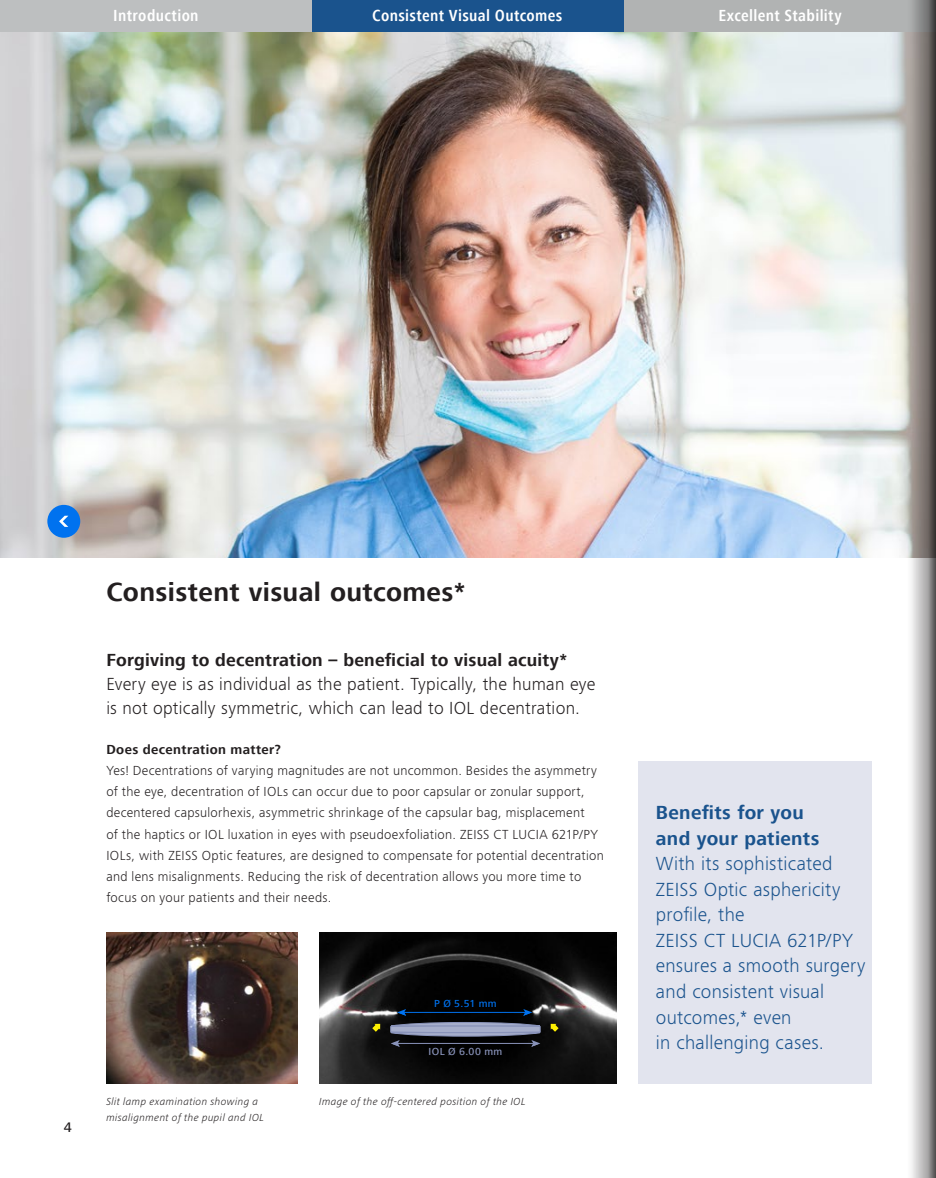
<style>
.page{position:relative;width:936px;height:1178px;background:#fff}
.page>*{position:absolute;margin:0;border:0;box-sizing:border-box;transform-origin:0 0}
.t1{font:700 27px "ZEISS Frutiger Next W1 G";letter-spacing:.015em;color:#231f20}
.t2{font:300 19.5px/25.5px "ZEISS Frutiger Next W1 G";letter-spacing:.015em;color:#1a538d}
.t3{font:700 19.5px/25.5px "ZEISS Frutiger Next W1 G";letter-spacing:.015em;color:#1a538d}
.t4{font:300 18px/24px "ZEISS Frutiger Next W1 G";letter-spacing:.015em;color:#231f20}
.t5{font:700 18px "ZEISS Frutiger Next W1 G";letter-spacing:.01em;color:#231f20}
.t6{font:700 condensed 16.5px "ZEISS Frutiger Next W1 G";letter-spacing:.02em;color:#fff}
.t7{font:500 14.25px "ZEISS Frutiger Next W1 G";color:#231f20}
.t8{font:300 13.5px/21.1px "ZEISS Frutiger Next W1 G";letter-spacing:.025em;color:#231f20}
.t9{font:700 13.5px "ZEISS Frutiger Next W1 G";letter-spacing:.03em;color:#231f20}
.t10{font:italic 300 10.5px/16.5px "ZEISS Frutiger Next W1 G";letter-spacing:.04em;color:#231f20}
.t11{font:500 10.5px "ZEISS Frutiger Next W1 G";letter-spacing:.04em;color:#8993ba}
.t12{font:500 10.5px "ZEISS Frutiger Next W1 G";color:#0072ef}
</style>
<div class="page">
<div style="left:638px;top:762px;width:234px;height:322px;background:#e2e4ee"></div>
<img style="left:106px;top:932px;width:192px;height:152px">
<img style="left:319px;top:932px;width:298px;height:152px">
<svg style="left:523px;top:1009px;width:9px;height:7px"></svg>
<svg style="left:397px;top:1009px;width:9px;height:7px"></svg>
<hr style="left:404px;top:1012px;width:121px;height:1px;background:#0072ef">
<svg style="left:372px;top:1024px;width:8px;height:8px"></svg>
<svg style="left:390px;top:1022px;width:168px;height:25px;background:#515563"></svg>
<img style="left:0;top:32px;width:897px;height:526px">
<div style="left:312px;top:0;width:312px;height:32px;background:#1a538d"></div>
<div style="left:0;top:0;width:312px;height:32px;background:#bdbfc0"></div>
<div style="left:624px;top:0;width:311px;height:32px;background:#b1b3b3"></div>
<div style="left:47px;top:505px;width:33px;height:33px;background:#0072ef;border-radius:50%"></div>
<svg style="left:59px;top:516px;width:9px;height:11px"></svg>
<hr style="left:935px;top:0;width:1px;height:1178px;background:#231f20">
<svg style="left:897px;top:0;width:28px;height:1178px"></svg>
<svg style="left:925px;top:0;width:10px;height:1178px;background:#7b7775"></svg>
<p class="t6" style="left:113px;top:6px;width:87px">Introduction</p>
<p class="t6" style="left:372px;top:6px;width:191px">Consistent Visual Outcomes</p>
<p class="t6" style="left:718px;top:6px;width:125px">Excellent Stability</p>
<h1 class="t1" style="left:106px;top:576px;width:360px">Consistent visual outcomes*</h1>
<h3 class="t5" style="left:106px;top:650px;width:462px">Forgiving to decentration – beneficial to visual acuity*</h3>
<h3 class="t4" style="left:106px;top:671px;width:490px">Every eye is as individual as the patient. Typically, the human eye is not optically symmetric, which can lead to IOL decentration.</h3>
<p class="t9" style="left:106px;top:741px;width:176px">Does decentration matter?</p>
<p class="t8" style="left:106px;top:759px;width:499px">Yes! Decentrations of varying magnitudes are not uncommon. Besides the asymmetry of the eye, decentration of IOLs can occur due to poor capsular or zonular support, decentered capsulorhexis, asymmetric shrinkage of the capsular bag, misplacement<br>of the haptics or IOL luxation in eyes with pseudoexfoliation. ZEISS CT LUCIA 621P/PY IOLs, with ZEISS Optic features, are designed to compensate for potential decentration and lens misalignments. Reducing the risk of decentration allows you more time to focus on your patients and their needs.</p>
<p class="t7" style="left:64px;top:1119px;width:10px">4</p>
<p class="t12" style="left:434px;top:998px;width:64px">P Ø 5.51 mm</p>
<p class="t11" style="left:428px;top:1046px;width:75px">IOL Ø 6.00 mm</p>
<p class="t10" style="left:106px;top:1093px;width:159px">Slit lamp examination showing a misalignment of the pupil and IOL</p>
<p class="t10" style="left:319px;top:1093px;width:208px">Image of the off-centered position of the IOL</p>
<h2 class="t3" style="left:656px;top:801px;width:165px">Benefits for you and your patients</h2>
<h2 class="t2" style="left:656px;top:850px;width:211px">With its sophisticated<br>ZEISS Optic asphericity profile, the<br>ZEISS CT LUCIA 621P/PY ensures a smooth surgery and consistent visual outcomes,* even<br>in challenging cases.</h2>
</div>
